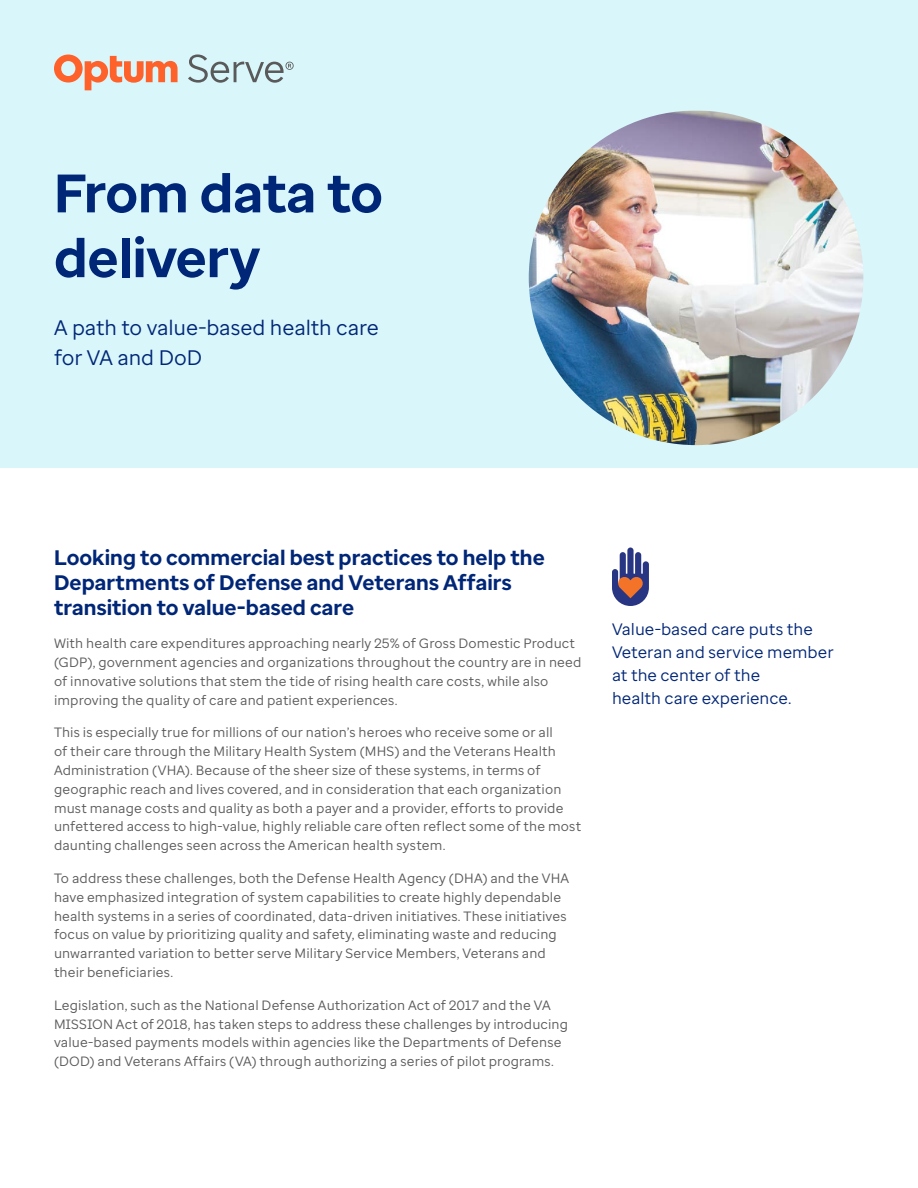
<style>
.page{position:relative;width:918px;height:1188px;background:#fff}
.page>*{position:absolute;margin:0;border:0;box-sizing:border-box;transform-origin:0 0}
.Headline{font:700 54px/64.8px "Optum Sans";letter-spacing:-.005em;color:#002677}
.Subhead{font:700 21px/25.2px "Optum Sans";letter-spacing:.005em;color:#002677}
.Intro{font:21px/29.4px "Optum Sans";letter-spacing:-.005em;color:#002677}
.Callout_body{font:16.5px/23.1px "Optum Sans";color:#002677}
.Body{font:13.5px/18.9px "Optum Sans";letter-spacing:.01em;color:#5a5a5a}
</style>
<div class="page">
<div style="left:0;top:0;width:918px;height:468px;background:#d9f6fa"></div>
<img style="left:529px;top:110px;width:334px;height:335px;border-radius:167px">
<svg style="left:612px;top:548px;width:37px;height:58px"></svg>
<svg style="left:188px;top:54px;width:106px;height:29px"></svg>
<svg style="left:54px;top:55px;width:124px;height:35px"></svg>
<p class="Headline" style="left:54px;top:161px;width:331px">From data to delivery</p>
<p class="Intro" style="left:54px;top:313px;width:326px">A path to value-based health care for VA and DoD</p>
<p class="Subhead" style="left:54px;top:545px;width:492px">Looking to commercial best practices to help the<br>Departments of Defense and Veterans Affairs transition to value-based care</p>
<p class="Body" style="left:54px;top:634px;width:529px">With health care expenditures approaching nearly 25% of Gross Domestic Product (GDP), government agencies and organizations throughout the country are in need of innovative solutions that stem the tide of rising health care costs, while also improving the quality of care and patient experiences.</p>
<p class="Body" style="left:54px;top:723px;width:529px">This is especially true for millions of our nation’s heroes who receive some or all<br>of their care through the Military Health System (MHS) and the Veterans Health Administration (VHA). Because of the sheer size of these systems, in terms of geographic reach and lives covered, and in consideration that each organization must manage costs and quality as both a payer and a provider, efforts to provide unfettered access to high-value, highly reliable care often reflect some of the most daunting challenges seen across the American health system.</p>
<p class="Body" style="left:54px;top:868px;width:517px">To address these challenges, both the Defense Health Agency (DHA) and the VHA have emphasized integration of system capabilities to create highly dependable health systems in a series of coordinated, data-driven initiatives. These initiatives focus on value by prioritizing quality and safety, eliminating waste and reducing unwarranted variation to better serve Military Service Members, Veterans and their beneficiaries.</p>
<p class="Body" style="left:54px;top:995px;width:516px">Legislation, such as the National Defense Authorization Act of 2017 and the VA MISSION Act of 2018, has taken steps to address these challenges by introducing value-based payments models within agencies like the Departments of Defense (DOD) and Veterans Affairs (VA) through authorizing a series of pilot programs.</p>
<p class="Callout_body" style="left:612px;top:617px;width:223px">Value-based care puts the<br>Veteran and service member at the center of the<br>health care experience.</p>
</div>
